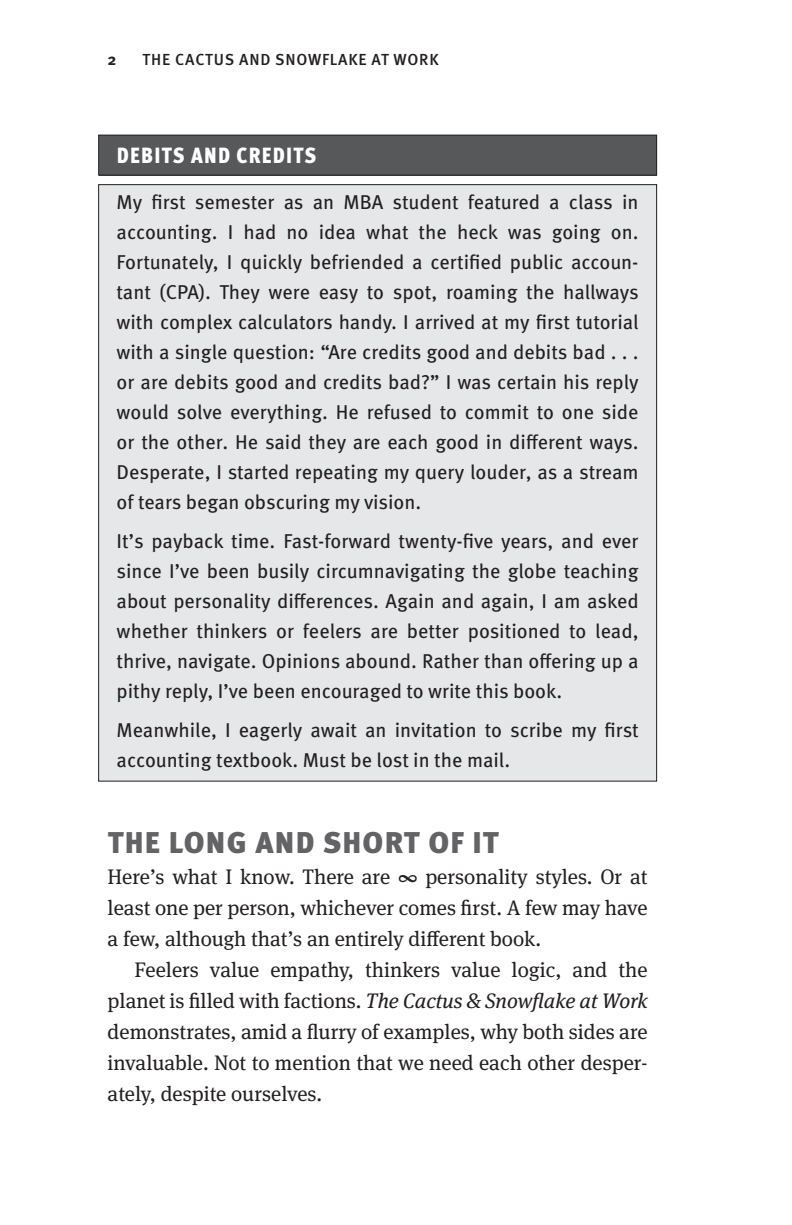
<style>
.page{position:relative;width:792px;height:1225px;background:#fff}
.page>*{position:absolute;margin:0;border:0;box-sizing:border-box;transform-origin:0 0}
.t1{font:900 30px "Meta Pro";letter-spacing:.04em;color:#636366}
.t2{font:900 condensed 22px "Meta Pro";letter-spacing:.06em;color:#fff}
.t3{font:21px/31px "Meta Serif Pro";color:#231f20;text-align:justify}
.t4{font:20px/30px "Meta Pro";color:#231f20;text-align:justify}
.t5{font:500 16px "Meta Pro";letter-spacing:.05em;color:#231f20}
.t6{font:700 16px "Meta Pro";color:#231f20}
.s1{font-weight:700}
.s2{font-style:italic}
</style>
<div class="page">
<div style="left:99px;top:135px;width:558px;height:40px;background:#57585a"></div>
<div style="left:98px;top:134px;width:559px;height:41px;border:1px solid #231f20"></div>
<div style="left:99px;top:184px;width:558px;height:596px;background:#e6e7e9"></div>
<p class="t6" style="left:108px;top:47px;width:11px">2</p>
<p class="t5" style="left:143px;top:47px;width:298px">THE CACTUS AND SNOWFLAKE AT WORK</p>
<p class="t2" style="left:117px;top:138px;width:201px">DEBITS AND CREDITS</p>
<p class="t4" style="left:117px;top:185px;width:524px">My first semester as an MBA student featured a class in accounting. I had no idea what the heck was going on.<br>Fortunately, I quickly befriended a certified public accoun&shy;tant (CPA). They were easy to spot, roaming the hallways with complex calculators handy. I arrived at my first tutorial with a single question: “Are credits good and debits bad . . . or are debits good and credits bad?” I was certain his reply would solve everything. He refused to commit to one side or the other. He said they are each good in different ways.<br>Desperate, I started repeating my query louder, as a stream of tears began obscuring my vision.</p>
<p class="t4" style="left:117px;top:524px;width:524px">It’s payback time. Fast-forward twenty-five years, and ever since I’ve been busily circumnavigating the globe teaching about personality differences. Again and again, I am asked whether thinkers or feelers are better positioned to lead, thrive, navigate. Opinions abound. Rather than offering up a pithy reply, I’ve been encouraged to write this book.</p>
<p class="t4" style="left:117px;top:713px;width:524px">Meanwhile, I eagerly await an invitation to scribe my first accounting textbook. Must be lost in the mail.</p>
<h1 class="t1" style="left:108px;top:818px;width:392px">THE LONG AND SHORT OF IT</h1>
<p class="t3" style="left:108px;top:860px;width:541px">Here’s what I know. There are <span class="s1">∞</span> personality styles. Or at least one per person, whichever comes first. A few may have a few, although that’s an entirely different book.</p>
<p class="t3" style="left:108px;top:953px;width:542px;text-indent:27px">Feelers value empathy, thinkers value logic, and the planet is filled with factions. <span class="s2">The Cactus &amp; Snowflake at Work </span>demonstrates, amid a flurry of examples, why both sides are invaluable. Not to mention that we need each other desper&shy;ately, despite ourselves.</p>
</div>
